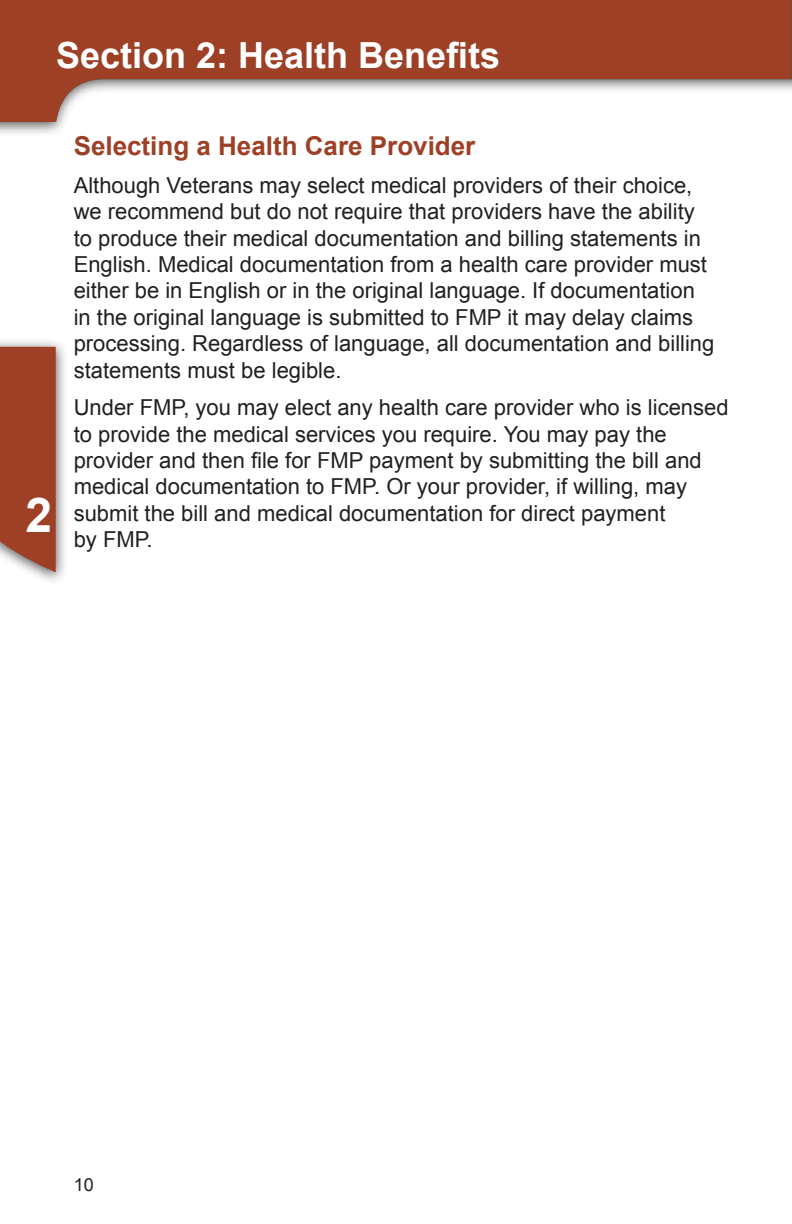
<style>
.page{position:relative;width:792px;height:1224px;background:#fff}
.page>*{position:absolute;margin:0;border:0;box-sizing:border-box;transform-origin:0 0}
.t1{font:700 48px "Arial";color:#fff}
.t2{font:700 36px "Arial";color:#fff}
.t3{font:700 26px "Arial";color:#9d4026}
.Body_Copy{font:22px/26.4px "Arial";color:#231f20}
.t4{font:18px "Arial";color:#231f20}
</style>
<div class="page">
<div style="left:0;top:338px;width:68px;height:248px;background:#231f20;opacity:.75"></div>
<svg style="left:0;top:347px;width:56px;height:225px;background:#a04931"></svg>
<svg style="left:0;top:0;width:792px;height:122px;fill:#9d4026"></svg>
<h2 class="t2" style="left:56px;top:31px;width:446px">Section 2: Health Benefits</h2>
<h1 class="t1" style="left:26px;top:483px;width:28px">2</h1>
<h3 class="t3" style="left:74px;top:129px;width:403px">Selecting a Health Care Provider</h3>
<p class="Body_Copy" style="left:74px;top:172px;width:642px">Although Veterans may select medical providers of their choice, we recommend but do not require that providers have the ability to produce their medical documentation and billing statements in English. Medical documentation from a health care provider must either be in English or in the original language. If documentation in the original language is submitted to FMP it may delay claims processing. Regardless of language, all documentation and billing statements must be legible.</p>
<p class="Body_Copy" style="left:74px;top:395px;width:656px">Under FMP, you may elect any health care provider who is licensed to provide the medical services you require. You may pay the provider and then file for FMP payment by submitting the bill and medical documentation to FMP. Or your provider, if willing, may submit the bill and medical documentation for direct payment<br>by FMP.</p>
<p class="t4" style="left:74px;top:1173px;width:22px">10</p>
</div>
